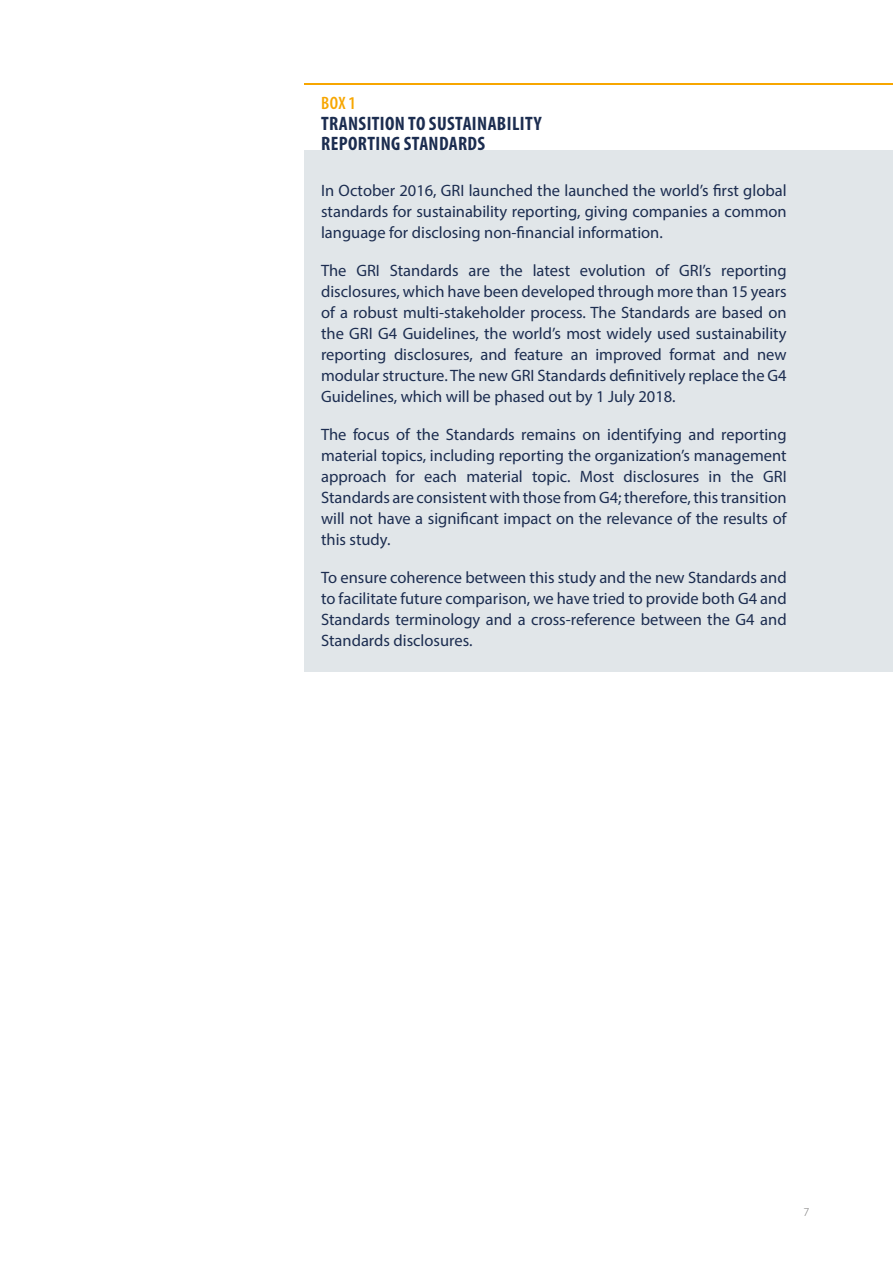
<style>
.page{position:relative;width:893px;height:1263px;background:#fff}
.page>*{position:absolute;margin:0;border:0;box-sizing:border-box;transform-origin:0 0}
.t1{font:700 condensed 19.5px/19.5px "Myriad Pro";letter-spacing:.02em;color:#1c2d50}
.t2{font:600 condensed 18px "Myriad Pro";color:#f7a600}
.t3{font:16.5px/21px "Myriad Pro";color:#1c2d50;text-align:justify}
.t4{font:300 12px "Myriad Pro";color:#706f6f}
</style>
<div class="page">
<div style="left:304px;top:150px;width:589px;height:522px;background:#e1e6e9"></div>
<hr style="left:304px;top:84px;width:589px;height:1px;background:#f7a600">
<p class="t2" style="left:321px;top:92px;width:36px">BOX 1</p>
<p class="t1" style="left:321px;top:114px;width:222px">TRANSITION TO SUSTAINABILITY<br>REPORTING STANDARDS</p>
<p class="t3" style="left:321px;top:180px;width:467px">In October 2016, GRI launched the launched the world’s first global standards for sustainability reporting, giving companies a common language for disclosing non-financial information.</p>
<p class="t3" style="left:321px;top:260px;width:467px">The GRI Standards are the latest evolution of GRI’s reporting disclosures, which have been developed through more than 15 years of a robust multi-stakeholder process. The Standards are based on the GRI G4 Guidelines, the world’s most widely used sustainability reporting disclosures, and feature an improved format and new modular structure. The new GRI Standards definitively replace the G4<br>Guidelines, which will be phased out by 1 July 2018.</p>
<p class="t3" style="left:321px;top:424px;width:467px">The focus of the Standards remains on identifying and reporting material topics, including reporting the organization’s management approach for each material topic. Most disclosures in the GRI Standards are consistent with those from G4; therefore, this transition will not have a significant impact on the relevance of the results of this study.</p>
<p class="t3" style="left:321px;top:567px;width:467px">To ensure coherence between this study and the new Standards and to facilitate future comparison, we have tried to provide both G4 and Standards terminology and a cross-reference between the G4 and Standards disclosures.</p>
<p class="t4" style="left:803px;top:1205px;width:7px">7</p>
</div>
